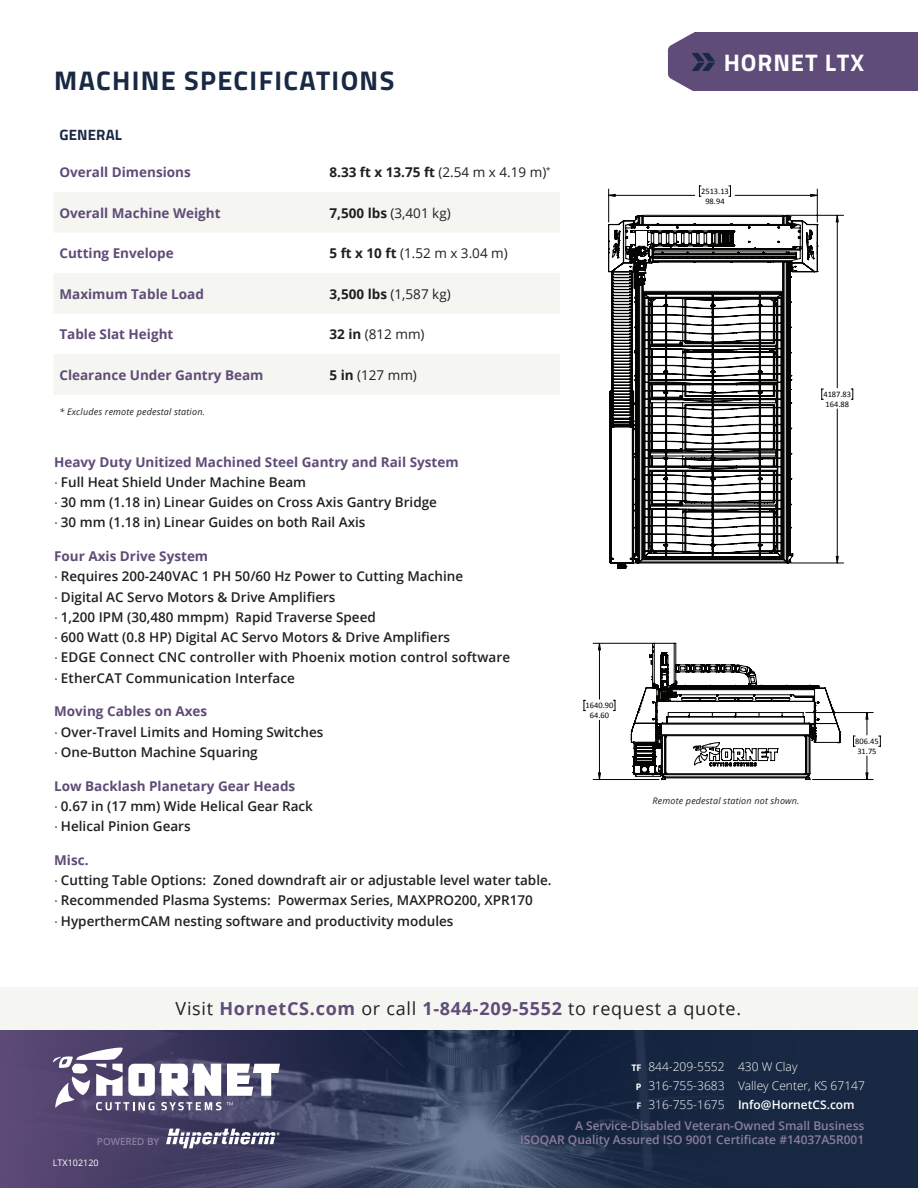
<style>
.page{position:relative;width:918px;height:1188px;background:#fff}
.page>*{position:absolute;margin:0;border:0;box-sizing:border-box;transform-origin:0 0}
.t1{font:700 27px "Titillium Web";letter-spacing:.05em;color:#192944}
.t2{font:700 24px "Titillium";letter-spacing:.04em;color:#fff}
.Bullet_Copy{font:18px "Open Sans";letter-spacing:.04em;color:#231f20}
.Bullet_Copy-2{font:700 15px "Titillium Web";letter-spacing:.01em;color:#192944}
.t3{font:600 13.5px "Open Sans";color:#231f20}
.Bullet_Copy-3{font:700 13.5px "Open Sans";color:#5f4c78}
.t4{font:13.5px "Open Sans";color:#231f20}
.t5{font:700 13.5px "Open Sans";color:#231f20}
.t6{font:600 12px "Open Sans";color:#8e7e9f}
.t7{font:300 12px "Open Sans";color:#fff}
.t8{font:600 12px "Open Sans";color:#fff}
.Bullet_Copy-4{font:600 9.9px "Open Sans";color:#8e7e9f}
.t9{font:italic 9px "Open Sans";letter-spacing:.02em;color:#231f20}
.t10{font:9px "Open Sans";color:#fff}
.t11{font:700 9px "Open Sans";color:#fff}
.t12{font:8.4px/9.8px "Calibri";color:#040503;text-align:center}
.s1{font-weight:400}
.s2{font-weight:700}
.s3{font-weight:300;font-size:10.5px;color:#4b4c4d}
.s4{font-weight:700;color:#5f4c78}
</style>
<div class="page">
<div style="left:0;top:987px;width:918px;height:44px;background:#f5f5f1"></div>
<svg style="left:438px;top:1031px;width:61px;height:157px;background:#4c5c77"></svg>
<svg style="left:0;top:1031px;width:438px;height:157px;background:#424165"></svg>
<svg style="left:499px;top:1031px;width:419px;height:157px;background:#1a2a45"></svg>
<svg style="left:227px;top:1064px;width:53px;height:32px"></svg>
<svg style="left:53px;top:1047px;width:168px;height:63px"></svg>
<svg style="left:227px;top:1102px;width:6px;height:3px"></svg>
<svg style="left:166px;top:1129px;width:114px;height:19px"></svg>
<div style="left:54px;top:193px;width:505px;height:40px;background:#f5f5f1"></div>
<div style="left:54px;top:274px;width:490px;height:40px;background:#f5f5f1"></div>
<svg style="left:584px;top:700px;width:2px;height:11px"></svg>
<hr style="left:593px;top:779px;width:66px;height:1px;background:#040503">
<hr style="left:593px;top:643px;width:59px;height:1px;background:#040503">
<svg style="left:879px;top:736px;width:2px;height:11px"></svg>
<hr style="left:806px;top:712px;width:67px;height:1px;background:#040503">
<hr style="left:812px;top:779px;width:61px;height:1px;background:#040503">
<hr style="left:917px;top:533px;width:1px;height:136px;background:#040503">
<hr style="left:917px;top:690px;width:1px;height:154px;background:#040503">
<svg style="left:598px;top:643px;width:270px;height:137px"></svg>
<svg style="left:544px;top:194px;width:295px;height:369px"></svg>
<div style="left:54px;top:354px;width:506px;height:41px;background:#f5f5f1"></div>
<hr style="left:544px;top:439px;width:1px;height:59px;background:#040503">
<hr style="left:544px;top:362px;width:1px;height:56px;background:#040503">
<svg style="left:544px;top:419px;width:1px;height:47px"></svg>
<svg style="left:544px;top:474px;width:1px;height:25px"></svg>
<hr style="left:608px;top:189px;width:1px;height:33px;background:#040503">
<hr style="left:817px;top:189px;width:1px;height:33px;background:#040503">
<svg style="left:851px;top:389px;width:3px;height:11px"></svg>
<hr style="left:786px;top:215px;width:58px;height:1px;background:#040503">
<hr style="left:790px;top:563px;width:54px;height:1px;background:#040503">
<svg style="left:609px;top:194px;width:229px;height:369px"></svg>
<svg style="left:608px;top:215px;width:210px;height:354px"></svg>
<div style="left:695px;top:33px;width:223px;height:58px;background:#5f4c78"></div>
<svg style="left:668px;top:33px;width:47px;height:58px"></svg>
<p class="t1" style="left:54px;top:60px;width:342px">MACHINE SPECIFICATIONS</p>
<p class="Bullet_Copy-2" style="left:60px;top:123px;width:64px">GENERAL</p>
<p class="Bullet_Copy-3" style="left:59px;top:163px;width:133px">Overall Dimensions</p>
<p class="t5" style="left:329px;top:163px;width:223px">8.33 ft x 13.75 ft <span class="s1">(2.54 m x 4.19 m)</span><sup>*</sup></p>
<p class="Bullet_Copy-3" style="left:59px;top:203px;width:163px">Overall Machine Weight</p>
<p class="t4" style="left:329px;top:204px;width:123px"><span class="s2">7,500 lbs</span> (3,401 kg)</p>
<p class="Bullet_Copy-3" style="left:59px;top:244px;width:116px">Cutting Envelope</p>
<p class="t4" style="left:329px;top:244px;width:180px"><span class="s2">5 ft x 10 ft</span> (1.52 m x 3.04 m)</p>
<p class="Bullet_Copy-3" style="left:59px;top:284px;width:146px">Maximum Table Load</p>
<p class="t4" style="left:329px;top:285px;width:123px"><span class="s2">3,500 lbs</span> (1,587 kg)</p>
<p class="Bullet_Copy-3" style="left:59px;top:325px;width:115px">Table Slat Height</p>
<p class="t4" style="left:329px;top:325px;width:97px"><span class="s2">32 in</span> (812 mm)</p>
<p class="Bullet_Copy-3" style="left:59px;top:365px;width:206px">Clearance Under Gantry Beam</p>
<p class="t4" style="left:329px;top:366px;width:89px"><span class="s2">5 in</span> (127 mm)</p>
<p class="t9" style="left:59px;top:406px;width:147px">* Excludes remote pedestal station.</p>
<p class="Bullet_Copy-3" style="left:54px;top:452px;width:406px">Heavy Duty Unitized Machined Steel Gantry and Rail System</p>
<p class="t3" style="left:54px;top:473px;width:254px"><span class="s3">•</span> Full Heat Shield Under Machine Beam</p>
<p class="t3" style="left:54px;top:493px;width:384px"><span class="s3">•</span> 30 mm (1.18 in) Linear Guides on Cross Axis Gantry Bridge</p>
<p class="t3" style="left:54px;top:513px;width:313px"><span class="s3">•</span> 30 mm (1.18 in) Linear Guides on both Rail Axis</p>
<p class="Bullet_Copy-3" style="left:54px;top:547px;width:156px">Four Axis Drive System</p>
<p class="t3" style="left:54px;top:567px;width:410px"><span class="s3">•</span> Requires 200-240VAC 1 PH 50/60 Hz Power to Cutting Machine</p>
<p class="t3" style="left:54px;top:587px;width:283px"><span class="s3">•</span> Digital AC Servo Motors &amp; Drive Amplifiers</p>
<p class="t3" style="left:54px;top:608px;width:323px"><span class="s3">•</span> 1,200 IPM (30,480 mmpm) Rapid Traverse Speed</p>
<p class="t3" style="left:54px;top:628px;width:397px"><span class="s3">•</span> 600 Watt (0.8 HP) Digital AC Servo Motors &amp; Drive Amplifiers</p>
<p class="t3" style="left:54px;top:648px;width:458px"><span class="s3">•</span> EDGE Connect CNC controller with Phoenix motion control software</p>
<p class="t3" style="left:54px;top:668px;width:242px"><span class="s3">•</span> EtherCAT Communication Interface</p>
<p class="Bullet_Copy-3" style="left:54px;top:702px;width:155px">Moving Cables on Axes</p>
<p class="t3" style="left:54px;top:722px;width:271px"><span class="s3">•</span> Over-Travel Limits and Homing Switches</p>
<p class="t3" style="left:54px;top:743px;width:205px"><span class="s3">•</span> One-Button Machine Squaring</p>
<p class="Bullet_Copy-3" style="left:54px;top:776px;width:243px">Low Backlash Planetary Gear Heads</p>
<p class="t3" style="left:54px;top:797px;width:260px"><span class="s3">•</span> 0.67 in (17 mm) Wide Helical Gear Rack</p>
<p class="t3" style="left:54px;top:817px;width:138px"><span class="s3">•</span> Helical Pinion Gears</p>
<p class="Bullet_Copy-3" style="left:54px;top:850px;width:36px">Misc.</p>
<p class="t3" style="left:54px;top:871px;width:499px"><span class="s3">•</span> Cutting Table Options: Zoned downdraft air or adjustable level water table.</p>
<p class="t3" style="left:54px;top:891px;width:480px"><span class="s3">•</span> Recommended Plasma Systems: Powermax Series, MAXPRO200, XPR170</p>
<p class="t3" style="left:54px;top:911px;width:401px"><span class="s3">•</span> HyperthermCAM nesting software and productivity modules</p>
<p class="t12" style="left:586px;top:701px;width:29px">1640.90<br>64.60</p>
<p class="t2" style="left:724px;top:44px;width:142px">HORNET LTX</p>
<p class="t12" style="left:701px;top:186px;width:29px">2513.13<br>98.94</p>
<p class="t12" style="left:823px;top:389px;width:29px;text-align:left">4187.83<br>164.88</p>
<p class="t9" style="left:653px;top:795px;width:148px">Remote pedestal station not shown.</p>
<p class="t12" style="left:855px;top:736px;width:25px;text-align:left">806.45<br>31.75</p>
<p class="Bullet_Copy" style="left:176px;top:997px;width:567px">Visit <span class="s4">HornetCS.com</span> or call <span class="s4">1-844-209-5552</span> to request a quote.</p>
<p class="t7" style="left:738px;top:1059px;width:61px">430 W Clay</p>
<p class="t7" style="left:738px;top:1078px;width:128px">Valley Center, KS 67147</p>
<p class="t8" style="left:738px;top:1096px;width:118px">Info@HornetCS.com</p>
<p class="t6" style="left:575px;top:1117px;width:291px">A Service-Disabled Veteran-Owned Small Business</p>
<p class="t7" style="left:648px;top:1059px;width:78px">844-209-5552</p>
<p class="t7" style="left:648px;top:1078px;width:78px">316-755-3683</p>
<p class="t7" style="left:648px;top:1096px;width:78px">316-755-1675</p>
<p class="t11" style="left:631px;top:1062px;width:12px">TF</p>
<p class="t11" style="left:636px;top:1081px;width:7px">P</p>
<p class="t11" style="left:637px;top:1099px;width:6px">F</p>
<p class="Bullet_Copy-4" style="left:97px;top:1134px;width:64px">POWERED BY</p>
<p class="t6" style="left:520px;top:1131px;width:346px">ISOQAR Quality Assured ISO 9001 Certificate #14037A5R001</p>
<p class="t10" style="left:53px;top:1156px;width:47px">LTX102120</p>
</div>
